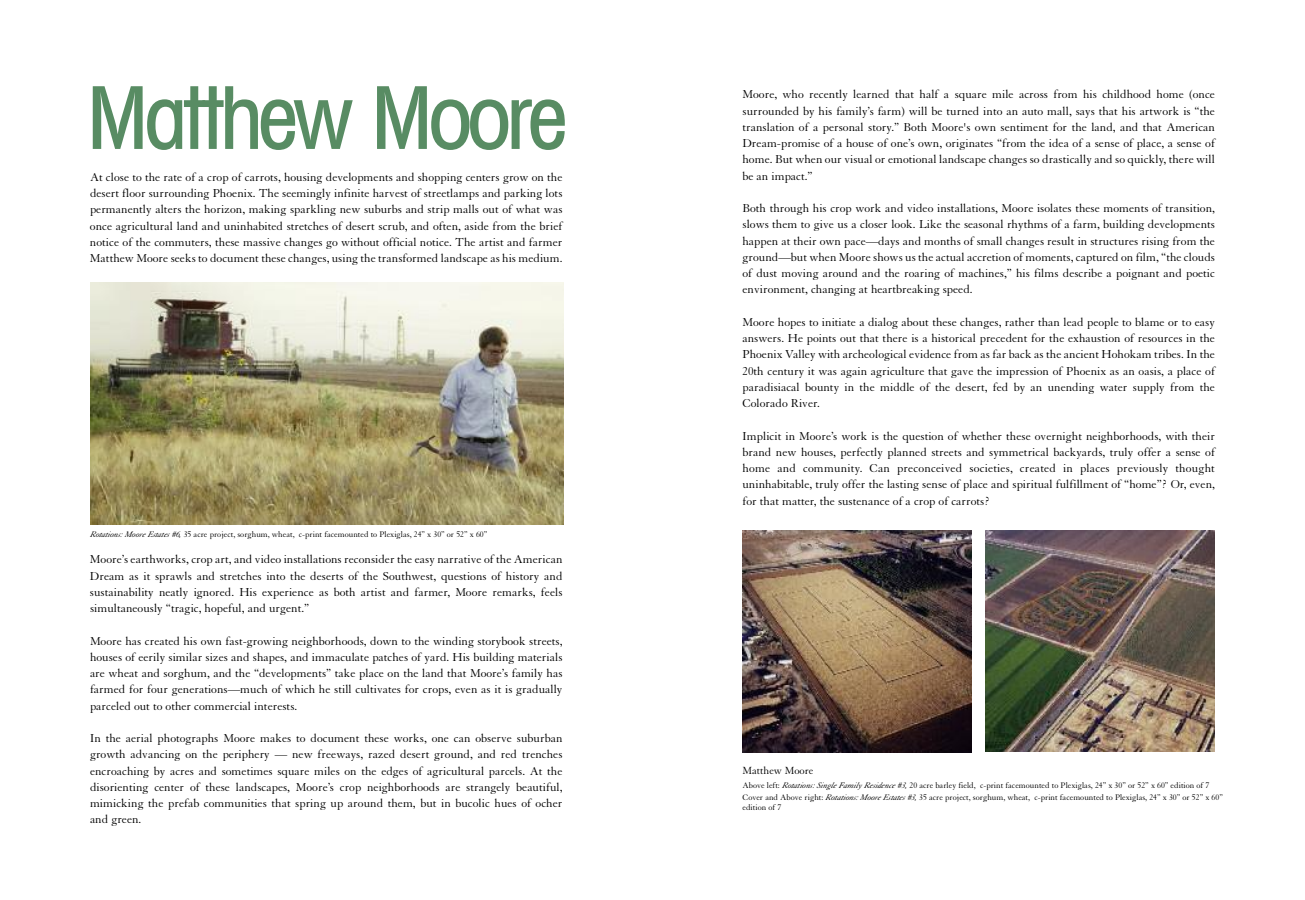
<style>
.page{position:relative;width:1305px;height:900px;background:#fff}
.page>*{position:absolute;margin:0;border:0;box-sizing:border-box;transform-origin:0 0}
.t1{font:500 condensed 86.25px "Avant Garde IT Cby BT";letter-spacing:-.05em;color:#588c63}
.t2{font:12.5px/16.2px "Granjon";color:#000;text-align:justify}
.t3{font:11.25px "Granjon";color:#000}
.t4{font:8.75px/11.8px "Granjon";color:#000}
.s1{font-style:italic}
</style>
<div class="page">
<img style="left:90px;top:282px;width:473px;height:243px">
<img style="left:742px;top:530px;width:230px;height:222px">
<img style="left:986px;top:531px;width:229px;height:221px">
<h1 class="t1" style="left:87px;top:86px;width:482px">Matthew Moore</h1>
<p class="t2" style="left:90px;top:170px;width:474px">At close to the rate of a crop of carrots, housing developments and shopping centers grow on the desert floor surrounding Phoenix. The seemingly infinite harvest of streetlamps and parking lots permanently alters the horizon, making sparkling new suburbs and strip malls out of what was once agricultural land and uninhabited stretches of desert scrub, and often, aside from the brief notice of the commuters, these massive changes go without official notice. The artist and farmer Matthew Moore seeks to document these changes, using the transformed landscape as his medium.</p>
<p class="t4" style="left:90px;top:529px;width:399px"><span class="s1">Rotations:MooreEstates #6,</span> 35 acre project, sorghum, wheat, c-print facemounted to Plexiglas, 24” x 30” or 52” x 60”</p>
<p class="t2" style="left:90px;top:553px;width:474px">Moore’s earthworks, crop art, and video installations reconsider the easy narrative of the American Dream as it sprawls and stretches into the deserts of the Southwest, questions of history and sustainability neatly ignored. His experience as both artist and farmer, Moore remarks, feels simultaneously “tragic, hopeful, and urgent.”</p>
<p class="t2" style="left:90px;top:634px;width:474px">Moore has created his own fast-growing neighborhoods, down to the winding storybook streets, houses of eerily similar sizes and shapes, and immaculate patches of yard. His building materials are wheat and sorghum, and the “developments” take place on the land that Moore’s family has farmed for four generations—much of which he still cultivates for crops, even as it is gradually parceled out to other commercial interests.</p>
<p class="t2" style="left:90px;top:731px;width:474px">In the aerial photographs Moore makes to document these works, one can observe suburban growth advancing on the periphery — new freeways, razed desert ground, and red trenches encroaching by acres and sometimes square miles on the edges of agricultural parcels. At the disorienting center of these landscapes, Moore’s crop neighborhoods are strangely beautiful, mimicking the prefab communities that spring up around them, but in bucolic hues of ocher and green.</p>
<p class="t2" style="left:743px;top:88px;width:474px">Moore, who recently learned that half a square mile across from his childhood home (once surrounded by his family’s farm) will be turned into an auto mall, says that his artwork is “the translation of a personal story.” Both Moore's own sentiment for the land, and that American Dream-promise of a house of one’s own, originates “from the idea of a sense of place, a sense of home. But when our visual or emotional landscape changes so drastically and so quickly, there will be an impact.”</p>
<p class="t2" style="left:743px;top:201px;width:474px">Both through his crop work and video installations, Moore isolates these moments of transition, slows them to give us a closer look. Like the seasonal rhythms of a farm, building developments happen at their own pace—days and months of small changes result in structures rising from the ground—but when Moore shows us the actual accretion of moments, captured on film, “the clouds of dust moving around and the roaring of machines,” his films describe a poignant and poetic environment, changing at heartbreaking speed.</p>
<p class="t2" style="left:743px;top:315px;width:474px">Moore hopes to initiate a dialog about these changes, rather than lead people to blame or to easy answers. He points out that there is a historical precedent for the exhaustion of resources in the Phoenix Valley with archeological evidence from as far back as the ancient Hohokam tribes. In the 20th century it was again agriculture that gave the impression of Phoenix as an oasis, a place of paradisiacal bounty in the middle of the desert, fed by an unending water supply from the Colorado River.</p>
<p class="t2" style="left:743px;top:429px;width:474px">Implicit in Moore’s work is the question of whether these overnight neighborhoods, with their brand new houses, perfectly planned streets and symmetrical backyards, truly offer a sense of home and community. Can preconceived societies, created in places previously thought uninhabitable, truly offer the lasting sense of place and spiritual fulfillment of “home”? Or, even, for that matter, the sustenance of a crop of carrots?</p>
<p class="t3" style="left:742px;top:767px;width:73px">Matthew Moore</p>
<p class="t4" style="left:742px;top:780px;width:482px">Above left: <span class="s1">Rotations:SingleFamily Residence#3,</span> 20 acre barley field, c-print facemounted to Plexiglas, 24” x 30” or 52” x 60” edition of 7<br>Cover and Above right: <span class="s1">Rotations:MooreEstates #3,</span> 35 acre project, sorghum, wheat, c-print facemounted to Plexiglas, 24” x 30” or 52” x 60”</p>
<p class="t4" style="left:742px;top:802px;width:40px">edition of 7</p>
</div>
